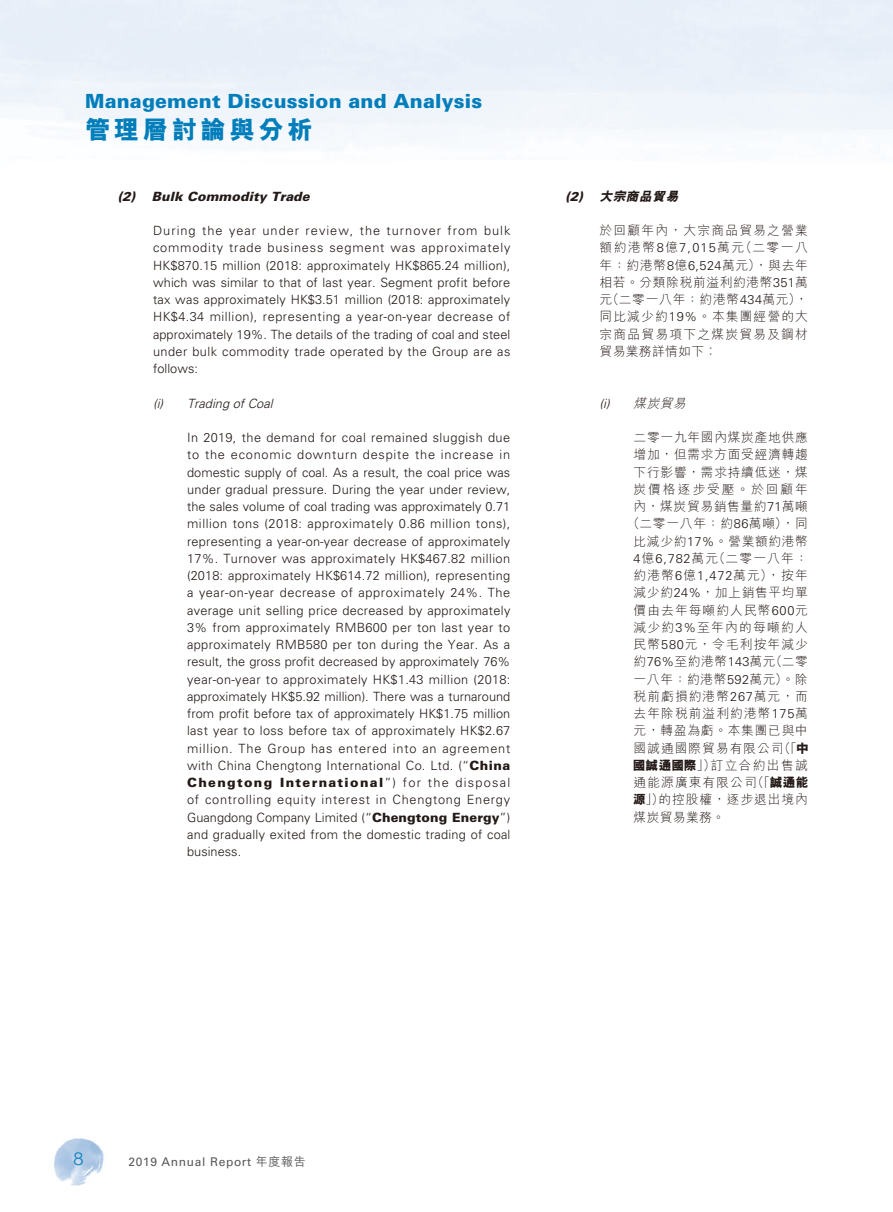
<style>
.page{position:relative;width:893px;height:1212px;background:#fff}
.page>*{position:absolute;margin:0;border:0;box-sizing:border-box;transform-origin:0 0}
.t1{font:800 25.5px "M Hei HK";letter-spacing:.135em;color:#007dbb}
.t2{font:900 19.5px "Univers LT Std";letter-spacing:.01em;color:#007dbb}
.t3{font:300 18px "Helvetica Neue LT Std";color:#007dbb}
.t4{font:300 12.75px/17.2px "Univers LT Std";letter-spacing:.02em;color:#231916;text-align:justify}
.t5{font:300 12.75px/17.2px "M Hei HK";letter-spacing:.075em;color:#231916;text-align:justify}
.t6{font:300 12.75px "M Hei HK";letter-spacing:.055em;color:#231916}
.t7{font:300 12.75px "M Hei HK";letter-spacing:.05em;color:#231916}
.t8{font:italic 900 12.75px "Univers LT Std";color:#231916}
.t9{font:italic 300 12.75px "Univers LT Std";color:#231916}
.t10{font:300 12.75px "M Hei HK";letter-spacing:.045em;color:#231916}
.t11{font:300 12.75px "M Hei HK";letter-spacing:.105em;color:#231916}
.t12{font:300 12.75px "M Hei HK";letter-spacing:.095em;color:#231916}
.t13{font:300 12.75px "M Hei HK";letter-spacing:.15em;color:#231916}
.t14{font:italic 800 12.75px "M Hei HK";color:#231916}
.t15{font:italic 300 12.75px "M Hei HK";color:#231916}
.t16{font:12px "Univers LT Std";letter-spacing:.055em;color:#595857}
.s1{font-weight:900}
.s2{font-family:"Univers LT Std";font-weight:900}
.s3{font-family:"Univers LT Std"}
.s4{font-weight:800}
.s5{font-family:"M Hei HK";font-weight:500}
</style>
<div class="page">
<h2 class="t2" style="left:85px;top:88px;width:399px">Management Discussion and Analysis</h2>
<h1 class="t1" style="left:85px;top:117px;width:229px">管理層討論與分析</h1>
<p class="t8" style="left:118px;top:188px;width:197px">(2) Bulk Commodity Trade</p>
<p class="t4" style="left:153px;top:222px;width:359px">During the year under review, the turnover from bulk commodity trade business segment was approximately HK$870.15 million (2018: approximately HK$865.24 million), which was similar to that of last year. Segment profit before tax was approximately HK$3.51 million (2018: approximately HK$4.34 million), representing a year-on-year decrease of approximately 19%. The details of the trading of coal and steel under bulk commodity trade operated by the Group are as follows:</p>
<p class="t9" style="left:153px;top:395px;width:125px">(i) Trading ofCoal</p>
<p class="t4" style="left:187px;top:429px;width:325px">In 2019, the demand for coal remained sluggish due to the economic downturn despite the increase in domestic supply of coal. As a result, the coal price was under gradual pressure. During the year under review, the sales volume of coal trading was approximately 0.71 million tons (2018: approximately 0.86 million tons), representing a year-on-year decrease of approximately 17%. Turnover was approximately HK$467.82 million (2018: approximately HK$614.72 million), representing a year-on-year decrease of approximately 24%. The average unit selling price decreased by approximately 3% from approximately RMB600 per ton last year to approximately RMB580 per ton during the Year. As a result, the gross profit decreased by approximately 76% year-on-year to approximately HK$1.43 million (2018: approximately HK$5.92 million). There was a turnaround from profit before tax of approximately HK$1.75 million last year to loss before tax of approximately HK$2.67 million. The Group has entered into an agreement with China Chengtong International Co. Ltd. (“<span class="s1">China Chengtong International</span>”) for the disposal of controlling equity interest in Chengtong Energy Guangdong Company Limited (“<span class="s1">Chengtong Energy</span>”) and gradually exited from the domestic trading of coal business.</p>
<p class="t14" style="left:566px;top:189px;width:117px"><span class="s2">(2)</span> 大宗商品貿易</p>
<p class="t5" style="left:600px;top:222px;width:210px">於回顧年內，大宗商品貿易之營業額約港幣<span class="s3">8</span>億<span class="s3">7,015</span>萬元（二零一八年：約港幣<span class="s3">8</span>億<span class="s3">6,524</span>萬元），與去年相若。分類除稅前溢利約港幣<span class="s3">351</span>萬元（二零一八年：約港幣<span class="s3">434</span>萬元），同比減少約<span class="s3">19%</span>。本集團經營的大宗商品貿易項下之煤炭貿易及鋼材貿易業務詳情如下︰</p>
<p class="t15" style="left:600px;top:396px;width:91px"><span class="s3">(i)</span> 煤炭貿易</p>
<p class="t6" style="left:634px;top:431px;width:176px">二零一九年國內煤炭產地供應</p>
<p class="t6" style="left:634px;top:448px;width:176px">增加，但需求方面受經濟轉趨</p>
<p class="t6" style="left:634px;top:465px;width:176px">下行影響，需求持續低迷，煤</p>
<p class="t13" style="left:634px;top:483px;width:176px">炭價格逐步受壓。於回顧年</p>
<p class="t10" style="left:634px;top:500px;width:176px">內，煤炭貿易銷售量約<span class="s3">71</span>萬噸</p>
<p class="t5" style="left:627px;top:515px;width:182px">（二零一八年：約<span class="s3">86</span>萬噸），同</p>
<p class="t7" style="left:634px;top:534px;width:176px">比減少約<span class="s3">17%</span>。營業額約港幣</p>
<p class="t5" style="left:634px;top:549px;width:176px"><span class="s3">4</span>億<span class="s3">6,782</span>萬元（二零一八年：</p>
<p class="t5" style="left:634px;top:567px;width:176px">約港幣<span class="s3">6</span>億<span class="s3">1,472</span>萬元），按年</p>
<p class="t7" style="left:634px;top:586px;width:176px">減少約<span class="s3">24%</span>，加上銷售平均單</p>
<p class="t5" style="left:634px;top:601px;width:176px">價由去年每噸約人民幣<span class="s3">600</span>元</p>
<p class="t12" style="left:634px;top:621px;width:176px">減少約<span class="s3">3%</span>至年內的每噸約人</p>
<p class="t5" style="left:634px;top:636px;width:176px">民幣<span class="s3">580</span>元，令毛利按年減少</p>
<p class="t5" style="left:634px;top:653px;width:176px">約<span class="s3">76%</span>至約港幣<span class="s3">143</span>萬元（二零</p>
<p class="t5" style="left:634px;top:670px;width:176px">一八年：約港幣<span class="s3">592</span>萬元）。除</p>
<p class="t5" style="left:634px;top:687px;width:176px">稅前虧損約港幣<span class="s3">267</span>萬元，而</p>
<p class="t5" style="left:634px;top:705px;width:176px">去年除稅前溢利約港幣<span class="s3">175</span>萬</p>
<p class="t6" style="left:634px;top:724px;width:176px">元，轉盈為虧。本集團已與中</p>
<p class="t5" style="left:634px;top:739px;width:177px">國誠通國際貿易有限公司（「<span class="s4">中</span></p>
<p class="t11" style="left:633px;top:759px;width:177px"><span class="s4">國誠通國際</span>」）訂立合約出售誠</p>
<p class="t5" style="left:634px;top:774px;width:176px">通能源廣東有限公司（「<span class="s4">誠通能</span></p>
<p class="t5" style="left:633px;top:791px;width:176px"><span class="s4">源</span>」）的控股權，逐步退出境內</p>
<p class="t5" style="left:634px;top:808px;width:93px">煤炭貿易業務。</p>
<h3 class="t3" style="left:74px;top:1148px;width:12px">8</h3>
<p class="t16" style="left:128px;top:1155px;width:179px">2019 Annual Report <span class="s5">年度報告</span></p>
</div>
